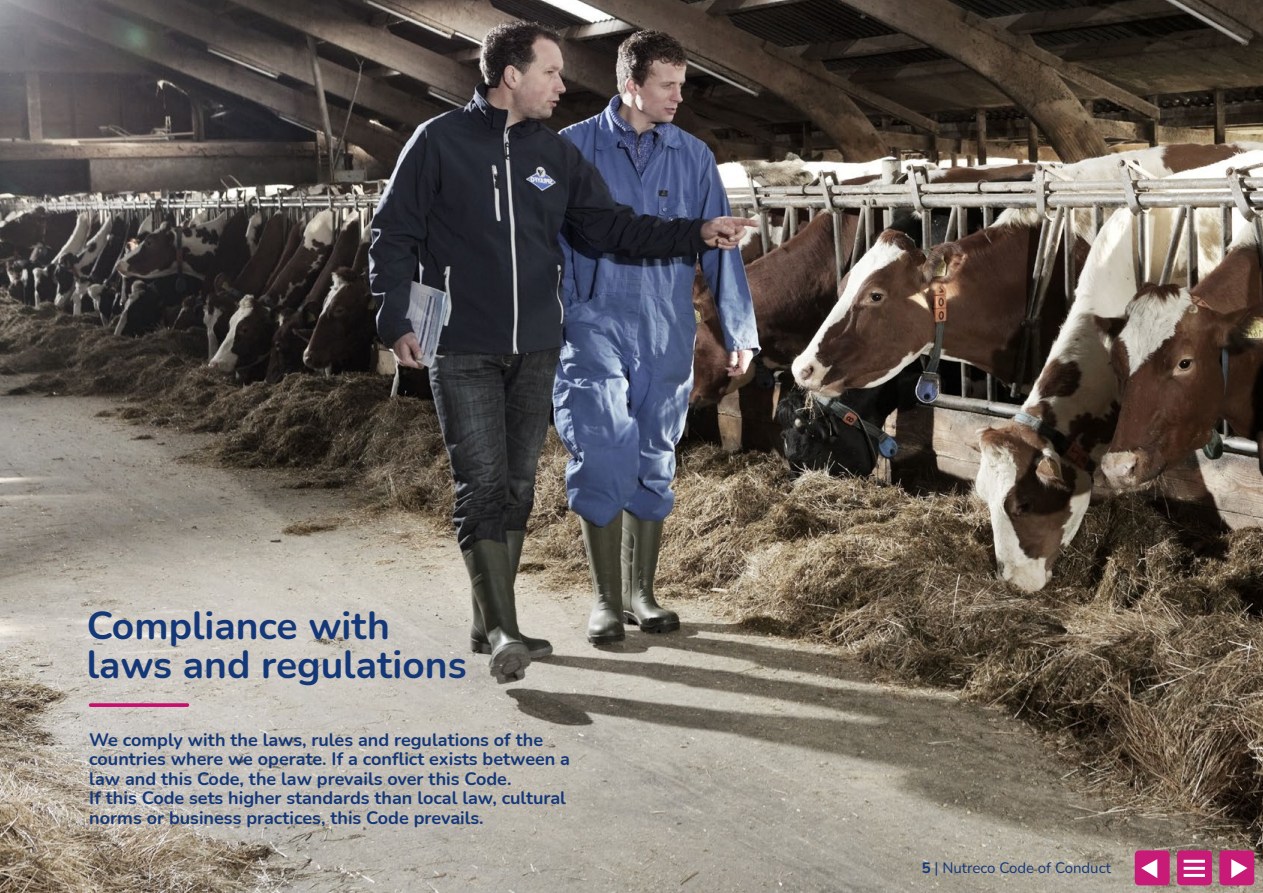
<style>
.page{position:relative;width:1263px;height:893px;background:#fff}
.page>*{position:absolute;margin:0;border:0;box-sizing:border-box;transform-origin:0 0}
.t1{font:700 39px/39px "Nunito";color:#143778}
.t2{font:700 18px/19.5px "Nunito";color:#143778}
.t3{font:15px "Nunito";color:#143778}
.s1{font-weight:700}
</style>
<div class="page">
<img style="left:0;top:0;width:1263px;height:893px">
<svg style="left:91px;top:703px;width:96px;height:4px"></svg>
<svg style="left:1190px;top:850px;width:22px;height:36px"></svg>
<div style="left:1134px;top:850px;width:56px;height:43px;background:#000;opacity:.75"></div>
<svg style="left:1132px;top:848px;width:39px;height:41px;background:#c45088"></svg>
<div style="left:1219px;top:850px;width:44px;height:43px;background:#000;opacity:.75"></div>
<svg style="left:1217px;top:848px;width:39px;height:41px;background:#bf4c83"></svg>
<h1 class="t1" style="left:87px;top:604px;width:381px">Compliance with laws and regulations</h1>
<p class="t2" style="left:89px;top:729px;width:482px">We comply with the laws, rules and regulations of the countries where we operate. If a conflict exists between a law and this Code, the law prevails over this Code.<br>If this Code sets higher standards than local law, cultural norms or business practices, this Code prevails.</p>
<p class="t3" style="left:922px;top:857px;width:191px"><span class="s1">5</span> | Nutreco Code of Conduct</p>
</div>
